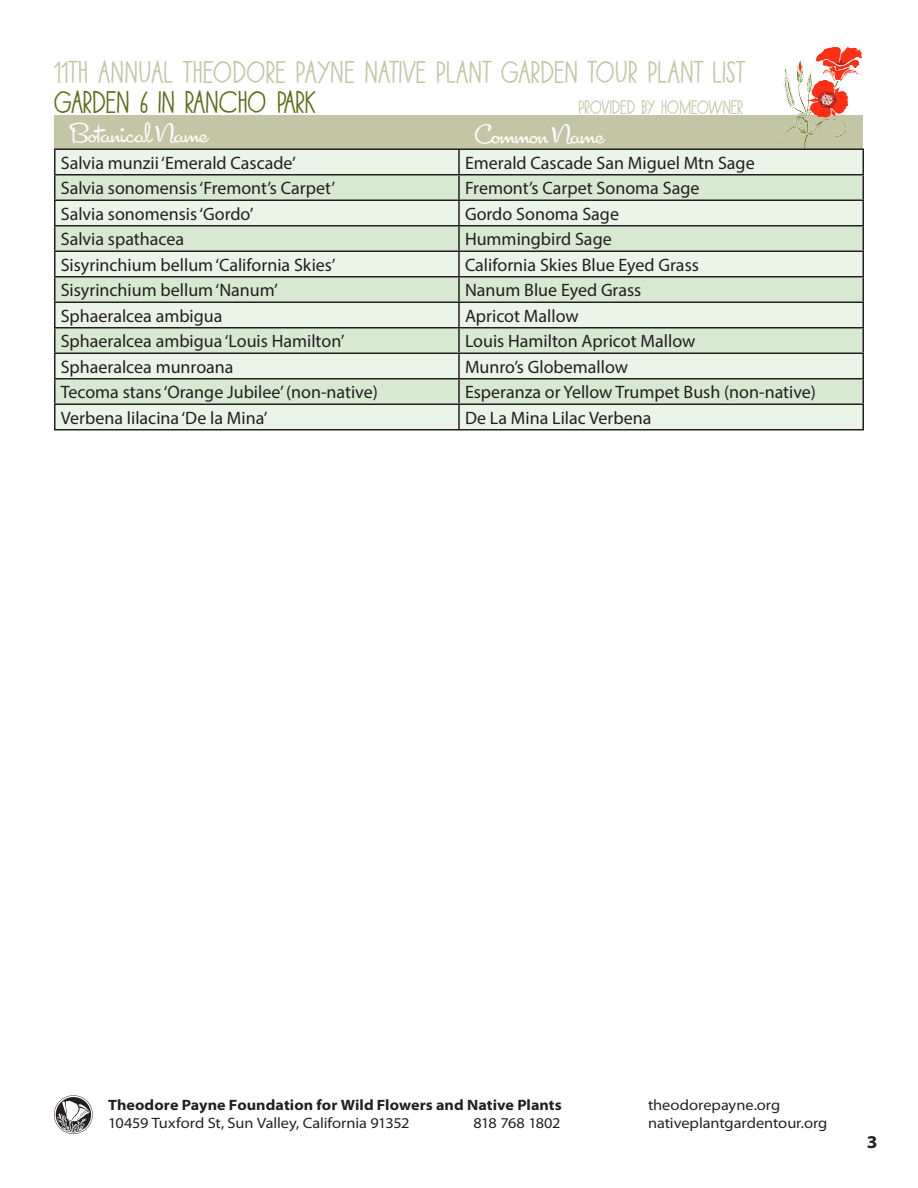
<style>
.page{position:relative;width:918px;height:1188px;background:#fff}
.page>*{position:absolute;margin:0;border:0;box-sizing:border-box;transform-origin:0 0}
.t1{font:27px "Cocktail Script";color:#fff}
.t2{font:900 24px "Paris";letter-spacing:.025em;color:#c3c6a5}
.t3{font:900 24px "Paris";color:#5f6d1a}
.Garden_Tour_Plant_Li{font:18px "Myriad Pro";color:#231f20}
.t4{font:700 semi-expanded 18px "Myriad Pro";color:#231f20}
.t5{font:semi-expanded 15px "Myriad Pro";letter-spacing:-.005em;color:#231f20}
.t6{font:700 semi-expanded 15px "Myriad Pro";letter-spacing:.005em;color:#231f20}
.t7{font:900 15px "Paris";color:#c3c6a5}
.t8{font:semi-expanded 15px "Myriad Pro";letter-spacing:-.045em;color:#231f20}
</style>
<div class="page">
<svg style="left:54px;top:1095px;width:39px;height:39px"></svg>
<div style="left:55px;top:115px;width:808px;height:33px;background:#c3c6a5"></div>
<img style="left:782px;top:47px;width:80px;height:101px">
<div style="left:56px;top:150px;width:806px;height:279px;background:#eaf4e7"></div>
<svg style="left:56px;top:176px;width:806px;height:228px;background:#ddebd9"></svg>
<hr style="left:54px;top:148px;width:405px;height:2px;background:#231f20">
<hr style="left:54px;top:150px;width:2px;height:24px;background:#231f20">
<hr style="left:459px;top:148px;width:405px;height:2px;background:#231f20">
<hr style="left:458px;top:150px;width:2px;height:24px;background:#231f20">
<hr style="left:862px;top:150px;width:2px;height:24px;background:#231f20">
<hr style="left:54px;top:174px;width:405px;height:2px;background:#231f20">
<hr style="left:54px;top:176px;width:2px;height:24px;background:#231f20">
<hr style="left:459px;top:174px;width:405px;height:2px;background:#231f20">
<hr style="left:458px;top:176px;width:2px;height:24px;background:#231f20">
<hr style="left:862px;top:176px;width:2px;height:24px;background:#231f20">
<hr style="left:54px;top:200px;width:405px;height:1px;background:#231f20">
<hr style="left:54px;top:201px;width:2px;height:24px;background:#231f20">
<hr style="left:459px;top:200px;width:405px;height:1px;background:#231f20">
<hr style="left:458px;top:201px;width:2px;height:24px;background:#231f20">
<hr style="left:862px;top:201px;width:2px;height:24px;background:#231f20">
<hr style="left:54px;top:225px;width:405px;height:1px;background:#231f20">
<hr style="left:54px;top:226px;width:2px;height:24px;background:#231f20">
<hr style="left:459px;top:225px;width:405px;height:1px;background:#231f20">
<hr style="left:458px;top:226px;width:2px;height:24px;background:#231f20">
<hr style="left:862px;top:226px;width:2px;height:24px;background:#231f20">
<hr style="left:54px;top:250px;width:405px;height:2px;background:#231f20">
<hr style="left:54px;top:252px;width:2px;height:24px;background:#231f20">
<hr style="left:459px;top:250px;width:405px;height:2px;background:#231f20">
<hr style="left:458px;top:252px;width:2px;height:24px;background:#231f20">
<hr style="left:862px;top:252px;width:2px;height:24px;background:#231f20">
<hr style="left:54px;top:276px;width:405px;height:2px;background:#231f20">
<hr style="left:54px;top:278px;width:2px;height:24px;background:#231f20">
<hr style="left:459px;top:276px;width:405px;height:2px;background:#231f20">
<hr style="left:458px;top:278px;width:2px;height:24px;background:#231f20">
<hr style="left:862px;top:278px;width:2px;height:24px;background:#231f20">
<hr style="left:54px;top:302px;width:405px;height:1px;background:#231f20">
<hr style="left:54px;top:303px;width:2px;height:24px;background:#231f20">
<hr style="left:459px;top:302px;width:405px;height:1px;background:#231f20">
<hr style="left:458px;top:303px;width:2px;height:24px;background:#231f20">
<hr style="left:862px;top:303px;width:2px;height:24px;background:#231f20">
<hr style="left:54px;top:327px;width:405px;height:1px;background:#231f20">
<hr style="left:54px;top:328px;width:2px;height:24px;background:#231f20">
<hr style="left:459px;top:327px;width:405px;height:1px;background:#231f20">
<hr style="left:458px;top:328px;width:2px;height:24px;background:#231f20">
<hr style="left:862px;top:328px;width:2px;height:24px;background:#231f20">
<hr style="left:54px;top:352px;width:405px;height:2px;background:#231f20">
<hr style="left:54px;top:354px;width:2px;height:24px;background:#231f20">
<hr style="left:459px;top:352px;width:405px;height:2px;background:#231f20">
<hr style="left:458px;top:354px;width:2px;height:24px;background:#231f20">
<hr style="left:862px;top:354px;width:2px;height:24px;background:#231f20">
<hr style="left:54px;top:378px;width:405px;height:2px;background:#231f20">
<hr style="left:54px;top:380px;width:2px;height:24px;background:#231f20">
<hr style="left:459px;top:378px;width:405px;height:2px;background:#231f20">
<hr style="left:458px;top:380px;width:2px;height:24px;background:#231f20">
<hr style="left:862px;top:380px;width:2px;height:24px;background:#231f20">
<hr style="left:54px;top:404px;width:405px;height:1px;background:#231f20">
<hr style="left:54px;top:405px;width:2px;height:24px;background:#231f20">
<hr style="left:459px;top:404px;width:405px;height:1px;background:#231f20">
<hr style="left:458px;top:405px;width:2px;height:24px;background:#231f20">
<hr style="left:862px;top:405px;width:2px;height:24px;background:#231f20">
<hr style="left:54px;top:429px;width:405px;height:1px;background:#231f20">
<hr style="left:459px;top:429px;width:405px;height:1px;background:#231f20">
<h2 class="t2" style="left:54px;top:57px;width:692px">11TH ANNUAL THEODORE PAYNE NATIVE PLANT GARDEN TOUR PLANT LIST</h2>
<h2 class="t3" style="left:54px;top:87px;width:263px">GARDEN 6 IN RANCHO PARK</h2>
<p class="t7" style="left:578px;top:98px;width:166px">PROVIDED BY HOMEOWNER</p>
<h1 class="t1" style="left:70px;top:117px;width:139px">Botanical Name</h1>
<h1 class="t1" style="left:475px;top:117px;width:131px">Common Name</h1>
<p class="Garden_Tour_Plant_Li" style="left:61px;top:152px;width:237px">Salvia munzii ‘Emerald Cascade’</p>
<p class="Garden_Tour_Plant_Li" style="left:465px;top:152px;width:291px">Emerald Cascade San Miguel Mtn Sage</p>
<p class="Garden_Tour_Plant_Li" style="left:61px;top:177px;width:276px">Salvia sonomensis ‘Fremont’s Carpet’</p>
<p class="Garden_Tour_Plant_Li" style="left:465px;top:177px;width:236px">Fremont’s Carpet Sonoma Sage</p>
<p class="Garden_Tour_Plant_Li" style="left:61px;top:203px;width:194px">Salvia sonomensis ‘Gordo’</p>
<p class="Garden_Tour_Plant_Li" style="left:465px;top:203px;width:156px">Gordo Sonoma Sage</p>
<p class="Garden_Tour_Plant_Li" style="left:61px;top:228px;width:125px">Salvia spathacea</p>
<p class="Garden_Tour_Plant_Li" style="left:465px;top:228px;width:148px">Hummingbird Sage</p>
<p class="Garden_Tour_Plant_Li" style="left:61px;top:254px;width:276px">Sisyrinchium bellum ‘California Skies’</p>
<p class="Garden_Tour_Plant_Li" style="left:465px;top:254px;width:235px">California Skies Blue Eyed Grass</p>
<p class="Garden_Tour_Plant_Li" style="left:61px;top:279px;width:219px">Sisyrinchium bellum ‘Nanum’</p>
<p class="Garden_Tour_Plant_Li" style="left:465px;top:279px;width:178px">Nanum Blue Eyed Grass</p>
<p class="Garden_Tour_Plant_Li" style="left:61px;top:305px;width:163px">Sphaeralcea ambigua</p>
<p class="Garden_Tour_Plant_Li" style="left:465px;top:305px;width:115px">Apricot Mallow</p>
<p class="Garden_Tour_Plant_Li" style="left:61px;top:330px;width:285px">Sphaeralcea ambigua ‘Louis Hamilton’</p>
<p class="Garden_Tour_Plant_Li" style="left:465px;top:330px;width:232px">Louis Hamilton Apricot Mallow</p>
<p class="Garden_Tour_Plant_Li" style="left:61px;top:356px;width:174px">Sphaeralcea munroana</p>
<p class="Garden_Tour_Plant_Li" style="left:465px;top:356px;width:165px">Munro’s Globemallow</p>
<p class="Garden_Tour_Plant_Li" style="left:61px;top:381px;width:319px">Tecoma stans ‘Orange Jubilee’ (non-native)</p>
<p class="Garden_Tour_Plant_Li" style="left:465px;top:381px;width:353px">Esperanza or Yellow Trumpet Bush (non-native)</p>
<p class="Garden_Tour_Plant_Li" style="left:61px;top:407px;width:208px">Verbena lilacina ‘De la Mina’</p>
<p class="Garden_Tour_Plant_Li" style="left:465px;top:407px;width:188px">De La Mina Lilac Verbena</p>
<p class="t6" style="left:108px;top:1097px;width:455px">Theodore Payne Foundation for Wild Flowers and Native Plants</p>
<p class="t5" style="left:648px;top:1097px;width:134px">theodorepayne.org</p>
<p class="t5" style="left:108px;top:1115px;width:303px">10459 Tuxford St, Sun Valley, California 91352</p>
<p class="t8" style="left:474px;top:1115px;width:89px">818 768 1802</p>
<p class="t5" style="left:648px;top:1115px;width:181px">nativeplantgardentour.org</p>
<p class="t4" style="left:867px;top:1131px;width:12px">3</p>
</div>
